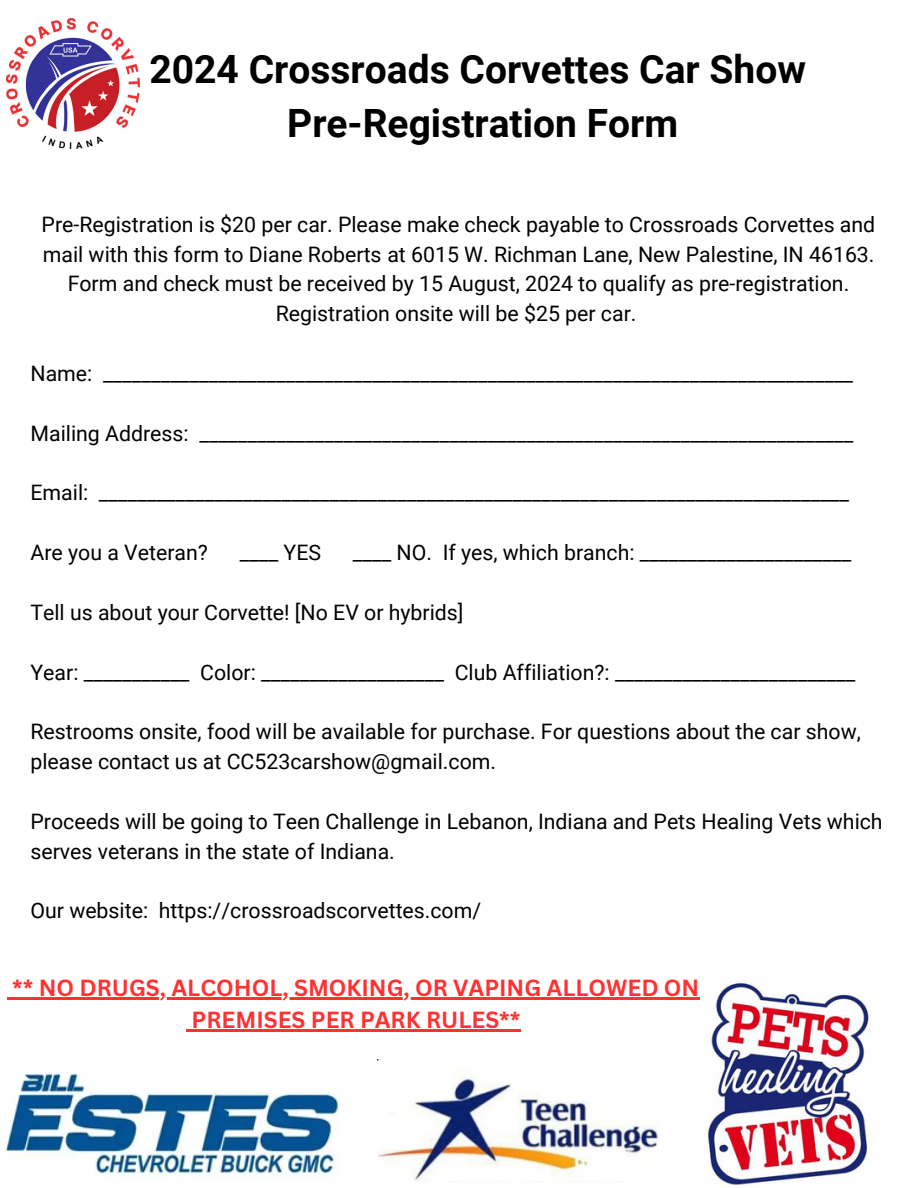
<style>
.page{position:relative;width:918px;height:1188px;background:#fff}
.page>*{position:absolute;margin:0;border:0;box-sizing:border-box;transform-origin:0 0}
.t1{font:700 39px/54px "Roboto";color:#000;text-align:center}
.t2{font:700 22.65px/31.8px "Canva Sans";color:#ff3131;text-align:center}
.t3{font:21.3px/29.8px "Roboto";color:#000}
</style>
<div class="page">
<img style="left:0;top:1073px;width:340px;height:105px">
<img style="left:7px;top:19px;width:133px;height:129px">
<img style="left:377px;top:1059px;width:281px;height:124px">
<img style="left:690px;top:981px;width:179px;height:206px">
<hr style="left:12px;top:998px;width:688px;height:2px;background:#ff3131">
<svg style="left:186px;top:1029px;width:6px;height:3px"></svg>
<hr style="left:192px;top:1029px;width:119px;height:3px;background:#ff3131">
<hr style="left:311px;top:1029px;width:210px;height:3px;background:#ff3131">
<h1 class="t1" style="left:150px;top:43px;width:658px">2024 Crossroads Corvettes Car Show<br>Pre-Registration Form</h1>
<p class="t3" style="left:42px;top:210px;width:835px;text-align:center">Pre-Registration is $20 per car. Please make check payable to Crossroads Corvettes and mail with this form to Diane Roberts at 6015 W. Richman Lane, New Palestine, IN 46163.<br>Form and check must be received by 15 August, 2024 to qualify as pre-registration.<br>Registration onsite will be $25 per car.</p>
<p class="t3" style="left:30px;top:359px;width:824px">Name: ______________________________________________________________________________</p>
<p class="t3" style="left:30px;top:419px;width:825px">Mailing Address: ____________________________________________________________________</p>
<p class="t3" style="left:30px;top:478px;width:820px">Email: ______________________________________________________________________________</p>
<p class="t3" style="left:30px;top:538px;width:179px">Are you a Veteran?</p>
<p class="t3" style="left:240px;top:538px;width:83px">____ YES</p>
<p class="t3" style="left:353px;top:538px;width:500px">____ NO. If yes, which branch: ______________________</p>
<p class="t3" style="left:30px;top:598px;width:435px">Tell us about your Corvette! [No EV or hybrids]</p>
<p class="t3" style="left:30px;top:657px;width:826px">Year: ___________ Color: ___________________ Club Affiliation?: _________________________</p>
<p class="t3" style="left:30px;top:717px;width:832px">Restrooms onsite, food will be available for purchase. For questions about the car show, please contact us at CC523carshow@gmail.com.</p>
<p class="t3" style="left:30px;top:807px;width:854px">Proceeds will be going to Teen Challenge in Lebanon, Indiana and Pets Healing Vets which serves veterans in the state of Indiana.</p>
<p class="t3" style="left:30px;top:896px;width:452px">Our website: https://crossroadscorvettes.com/</p>
<p class="t2" style="left:12px;top:972px;width:689px">** NO DRUGS, ALCOHOL, SMOKING, OR VAPING ALLOWED ON<br>PREMISES PER PARK RULES**</p>
</div>
